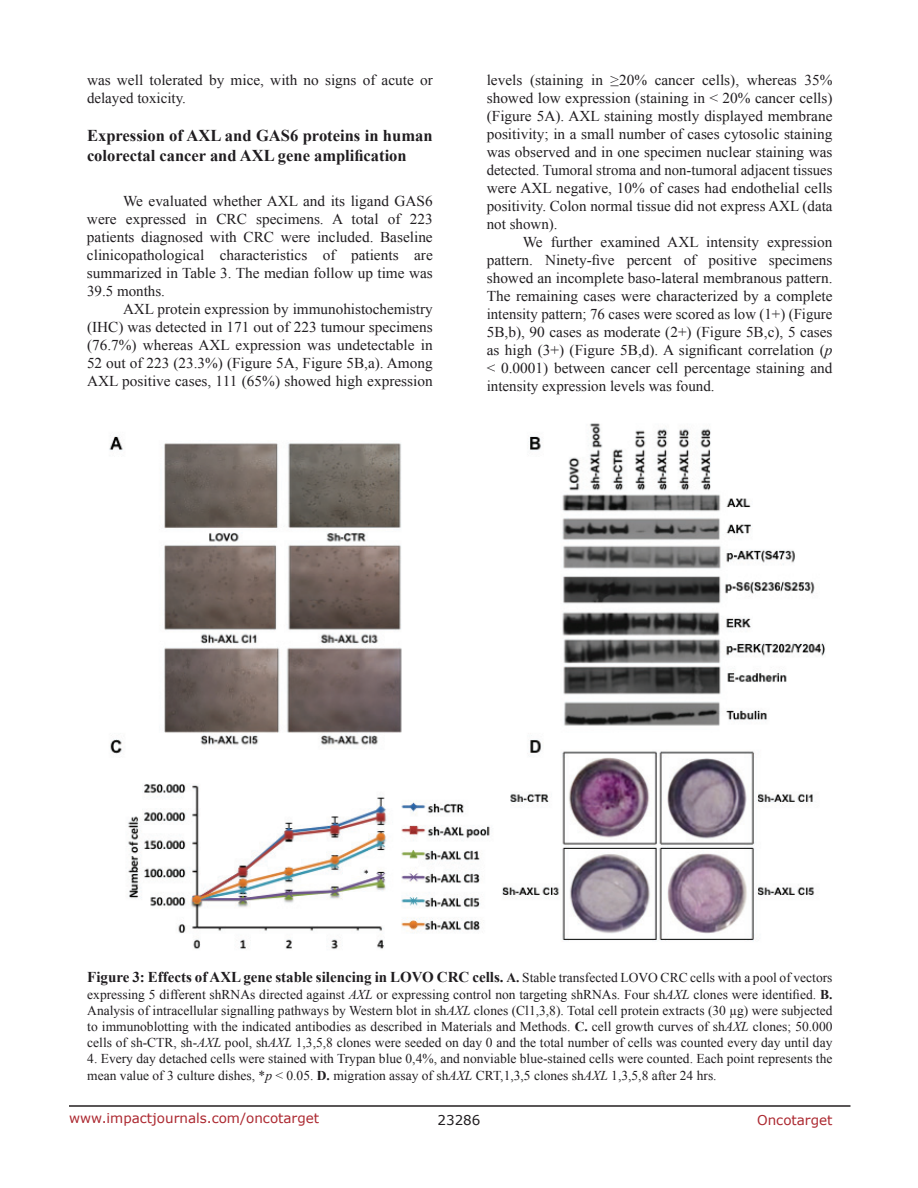
<style>
.page{position:relative;width:918px;height:1188px;background:#fff}
.page>*{position:absolute;margin:0;border:0;box-sizing:border-box;transform-origin:0 0}
.t1{font:700 16.5px/19.8px "Times New Roman";color:#201d20}
.t2{font:15px/18px "Times New Roman";color:#201d20;text-align:justify}
.t3{font:700 15px "Times New Roman";color:#201d20}
.t4{font:13.5px/16.2px "Times New Roman";color:#201d20;text-align:justify}
.t5{font:13.5px "Verdana";color:#ac2830}
.t6{font:13.5px "Verdana";color:#201d20}
.s1{font-style:italic}
.s2{font-weight:700;font-size:15px}
.s3{font-weight:700}
</style>
<div class="page">
<hr style="left:69px;top:1105px;width:781px;height:2px;background:#231f20">
<img style="left:109px;top:423px;width:716px;height:526px">
<p class="t2" style="left:87px;top:71px;width:347px">was well tolerated by mice, with no signs of acute or delayed toxicity.</p>
<p class="t1" style="left:87px;top:125px;width:347px">Expression of AXL and GAS6 proteins in human colorectal cancer and AXL gene amplification</p>
<p class="t2" style="left:87px;top:192px;width:347px;text-indent:36px">We evaluated whether AXL and its ligand GAS6 were expressed in CRC specimens. A total of 223 patients diagnosed with CRC were included. Baseline clinicopathological characteristics of patients are summarized in Table 3. The median follow up time was 39.5 months.</p>
<p class="t2" style="left:87px;top:300px;width:347px;text-indent:36px">AXL protein expression by immunohistochemistry (IHC) was detected in 171 out of 223 tumour specimens (76.7%) whereas AXL expression was undetectable in 52 out of 223 (23.3%) (Figure 5A, Figure 5B,a). Among AXL positive cases, 111 (65%) showed high expression</p>
<p class="t2" style="left:487px;top:71px;width:347px">levels (staining in ≥20% cancer cells), whereas 35% showed low expression (staining in &lt; 20% cancer cells) (Figure 5A). AXL staining mostly displayed membrane positivity; in a small number of cases cytosolic staining was observed and in one specimen nuclear staining was detected. Tumoral stroma and non-tumoral adjacent tissues were AXL negative, 10% of cases had endothelial cells positivity. Colon normal tissue did not express AXL (data not shown).</p>
<p class="t2" style="left:487px;top:233px;width:347px;text-indent:36px">We further examined AXL intensity expression pattern. Ninety-five percent of positive specimens showed an incomplete baso-lateral membranous pattern.<br>The remaining cases were characterized by a complete intensity pattern; 76 cases were scored as low (1+) (Figure 5B,b), 90 cases as moderate (2+) (Figure 5B,c), 5 cases as high (3+) (Figure 5B,d). A significant correlation (<span class="s1">p </span>&lt; 0.0001) between cancer cell percentage staining and intensity expression levels was found.</p>
<p class="t3" style="left:87px;top:967px;width:361px">Figure 3: Effects of AXL gene stable silencing in LOVO CRC</p>
<p class="t4" style="left:87px;top:970px;width:747px;text-indent:385px"><span class="s2">cells.</span> <span class="s3">A.</span> Stable transfected LOVO CRC cells with a pool of vectors expressing 5 different shRNAs directed against <span class="s1">AXL</span> or expressing control non targeting shRNAs. Four sh<span class="s1">AXL</span> clones were identified. <span class="s3">B.<br></span>Analysis of intracellular signalling pathways by Western blot in sh<span class="s1">AXL</span> clones (Cl1,3,8). Total cell protein extracts (30 µg) were subjected to immunoblotting with the indicated antibodies as described in Materials and Methods. <span class="s3">C.</span> cell growth curves of sh<span class="s1">AXL</span> clones; 50.000 cells of sh-CTR, sh-<span class="s1">AXL</span> pool, sh<span class="s1">AXL</span> 1,3,5,8 clones were seeded on day 0 and the total number of cells was counted every day until day</p>
<p class="t4" style="left:87px;top:1051px;width:747px">4. Every day detached cells were stained with Trypan blue 0,4%, and nonviable blue-stained cells were counted. Each point represents the mean value of 3 culture dishes, *<span class="s1">p</span> &lt; 0.05. <span class="s3">D.</span> migration assay of sh<span class="s1">AXL</span> CRT,1,3,5 clones sh<span class="s1">AXL</span> 1,3,5,8 after 24 hrs.</p>
<p class="t5" style="left:69px;top:1109px;width:252px">www.impactjournals.com/oncotarget</p>
<p class="t6" style="left:438px;top:1111px;width:44px">23286</p>
<p class="t5" style="left:757px;top:1111px;width:77px">Oncotarget</p>
</div>
